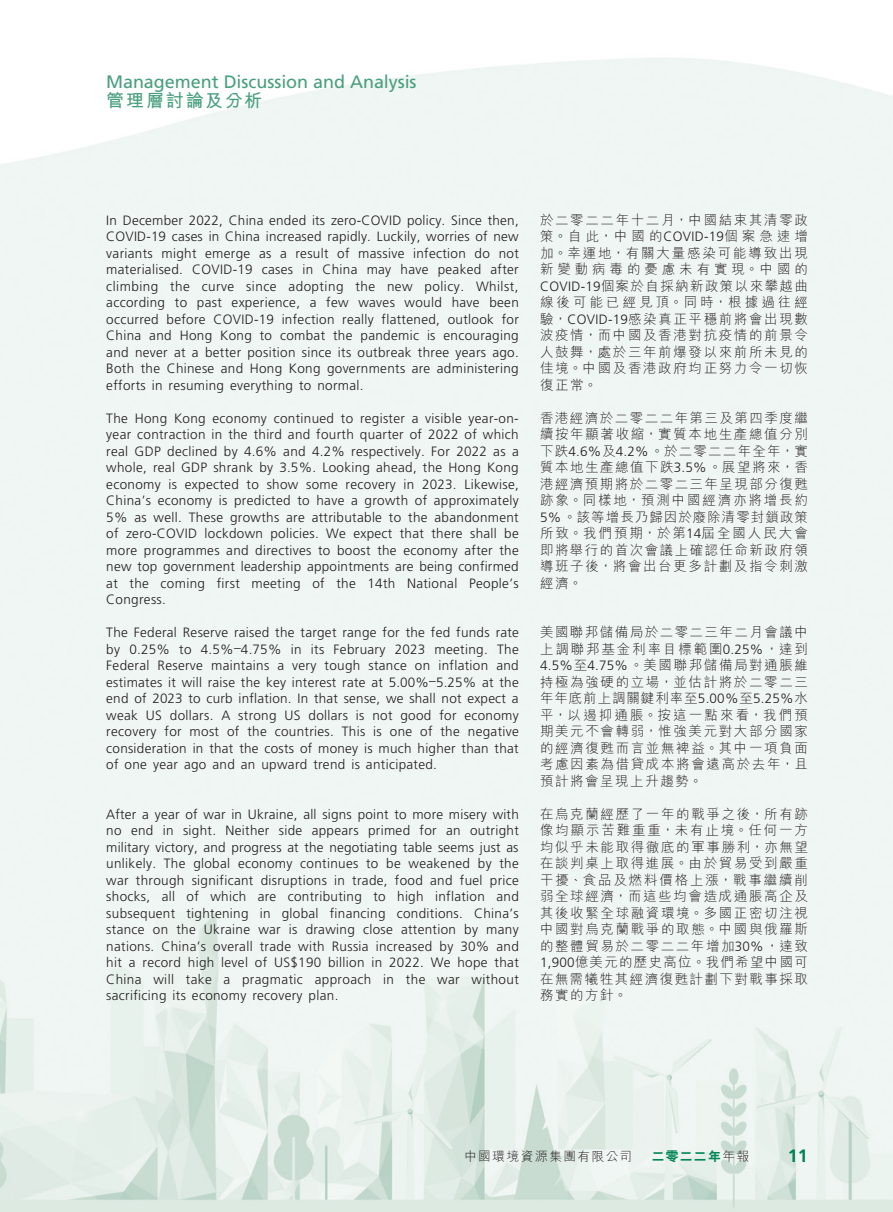
<style>
.page{position:relative;width:893px;height:1212px;background:#fff}
.page>*{position:absolute;margin:0;border:0;box-sizing:border-box;transform-origin:0 0}
.t1{font:18px "Frutiger LT Std";letter-spacing:-.005em;color:#489f7f}
.t2{font:700 18px "M Hei HK";letter-spacing:.1em;color:#489f7f}
.t3{font:700 18px "Frutiger LT Std";color:#008557}
._01_Body_Text{font:300 13.5px/16.5px "Frutiger LT Std";letter-spacing:.025em;color:#231f20;text-align:justify}
._01_Body_Text-2{font:300 13.5px/16.5px "M Hei HK";letter-spacing:.12em;color:#231f20;text-align:justify}
.t4{font:300 12.75px "M Hei HK";letter-spacing:.11em;color:#231f20}
.t5{font:800 12.75px "C Hei 2 HK";letter-spacing:.1em;color:#008557}
.s1{font-family:"Frutiger LT Std"}
.s2{font-family:"M Hei HK";font-weight:300;color:#231f20}
</style>
<div class="page">
<img style="left:0;top:58px;width:893px;height:1154px">
<h1 class="t1" style="left:106px;top:71px;width:312px">Management Discussion and Analysis</h1>
<h1 class="t2" style="left:106px;top:88px;width:157px">管理層討論及分析</h1>
<p class="_01_Body_Text" style="left:106px;top:212px;width:414px">In December 2022, China ended its zero-COVID policy. Since then, COVID-19 cases in China increased rapidly. Luckily, worries of new variants might emerge as a result of massive infection do not materialised. COVID-19 cases in China may have peaked after climbing the curve since adopting the new policy. Whilst, according to past experience, a few waves would have been occurred before COVID-19 infection really flattened, outlook for China and Hong Kong to combat the pandemic is encouraging and never at a better position since its outbreak three years ago.<br>Both the Chinese and Hong Kong governments are administering efforts in resuming everything to normal.</p>
<p class="_01_Body_Text" style="left:106px;top:410px;width:414px">The Hong Kong economy continued to register a visible year-on&shy;year contraction in the third and fourth quarter of 2022 of which real GDP declined by 4.6% and 4.2% respectively. For 2022 as a whole, real GDP shrank by 3.5%. Looking ahead, the Hong Kong economy is expected to show some recovery in 2023. Likewise, China’s economy is predicted to have a growth of approximately 5% as well. These growths are attributable to the abandonment of zero-COVID lockdown policies. We expect that there shall be more programmes and directives to boost the economy after the new top government leadership appointments are being confirmed at the coming first meeting of the 14th National People’s Congress.</p>
<p class="_01_Body_Text" style="left:106px;top:624px;width:414px">The Federal Reserve raised the target range for the fed funds rate by 0.25% to 4.5%–4.75% in its February 2023 meeting. The Federal Reserve maintains a very tough stance on inflation and estimates it will raise the key interest rate at 5.00%–5.25% at the end of 2023 to curb inflation. In that sense, we shall not expect a weak US dollars. A strong US dollars is not good for economy recovery for most of the countries. This is one of the negative consideration in that the costs of money is much higher than that of one year ago and an upward trend is anticipated.</p>
<p class="_01_Body_Text" style="left:106px;top:806px;width:414px">After a year of war in Ukraine, all signs point to more misery with no end in sight. Neither side appears primed for an outright military victory, and progress at the negotiating table seems just as unlikely. The global economy continues to be weakened by the war through significant disruptions in trade, food and fuel price shocks, all of which are contributing to high inflation and subsequent tightening in global financing conditions. China’s stance on the Ukraine war is drawing close attention by many nations. China’s overall trade with Russia increased by 30% and hit a record high level of US$190 billion in 2022. We hope that China will take a pragmatic approach in the war without sacrificing its economy recovery plan.</p>
<p class="_01_Body_Text-2" style="left:540px;top:211px;width:269px">於二零二二年十二月，中國結束其清零政策。自此，中國的<span class="s1">COVID-19</span>個案急速增加。幸運地，有關大量感染可能導致出現新變動病毒的憂慮未有實現。中國的<span class="s1">COVID-19</span>個案於自採納新政策以來攀越曲線後可能已經見頂。同時，根據過往經驗，<span class="s1">COVID-19</span>感染真正平穩前將會出現數波疫情，而中國及香港對抗疫情的前景令人鼓舞，處於三年前爆發以來前所未見的佳境。中國及香港政府均正努力令一切恢復正常。</p>
<p class="_01_Body_Text-2" style="left:540px;top:409px;width:269px">香港經濟於二零二二年第三及第四季度繼續按年顯著收縮，實質本地生產總值分別下跌<span class="s1">4.6%</span>及<span class="s1">4.2%</span>。於二零二二年全年，實質本地生產總值下跌<span class="s1">3.5%</span>。展望將來，香港經濟預期將於二零二三年呈現部分復甦跡象。同樣地，預測中國經濟亦將增長約<span class="s1">5%</span>。該等增長乃歸因於廢除清零封鎖政策所致。我們預期，於第<span class="s1">14</span>屆全國人民大會即將舉行的首次會議上確認任命新政府領導班子後，將會出台更多計劃及指令刺激經濟。</p>
<p class="_01_Body_Text-2" style="left:540px;top:623px;width:269px">美國聯邦儲備局於二零二三年二月會議中上調聯邦基金利率目標範圍<span class="s1">0.25%</span>，達到<span class="s1">4.5%</span>至<span class="s1">4.75%</span>。美國聯邦儲備局對通脹維持極為強硬的立場，並估計將於二零二三年年底前上調關鍵利率至<span class="s1">5.00%</span>至<span class="s1">5.25%</span>水平，以遏抑通脹。按這一點來看，我們預期美元不會轉弱，惟強美元對大部分國家的經濟復甦而言並無裨益。其中一項負面考慮因素為借貸成本將會遠高於去年，且預計將會呈現上升趨勢。</p>
<p class="_01_Body_Text-2" style="left:540px;top:805px;width:269px">在烏克蘭經歷了一年的戰爭之後，所有跡像均顯示苦難重重，未有止境。任何一方均似乎未能取得徹底的軍事勝利，亦無望在談判桌上取得進展。由於貿易受到嚴重干擾、食品及燃料價格上漲，戰事繼續削弱全球經濟，而這些均會造成通脹高企及其後收緊全球融資環境。多國正密切注視中國對烏克蘭戰爭的取態。中國與俄羅斯的整體貿易於二零二二年增加<span class="s1">30%</span>，達致<span class="s1">1,900</span>億美元的歷史高位。我們希望中國可在無需犧牲其經濟復甦計劃下對戰事採取務實的方針。</p>
<p class="t4" style="left:464px;top:1147px;width:169px">中國環境資源集團有限公司</p>
<p class="t5" style="left:652px;top:1148px;width:99px">二零二二年<span class="s2">年報</span></p>
<h1 class="t3" style="left:788px;top:1145px;width:22px">11</h1>
</div>
